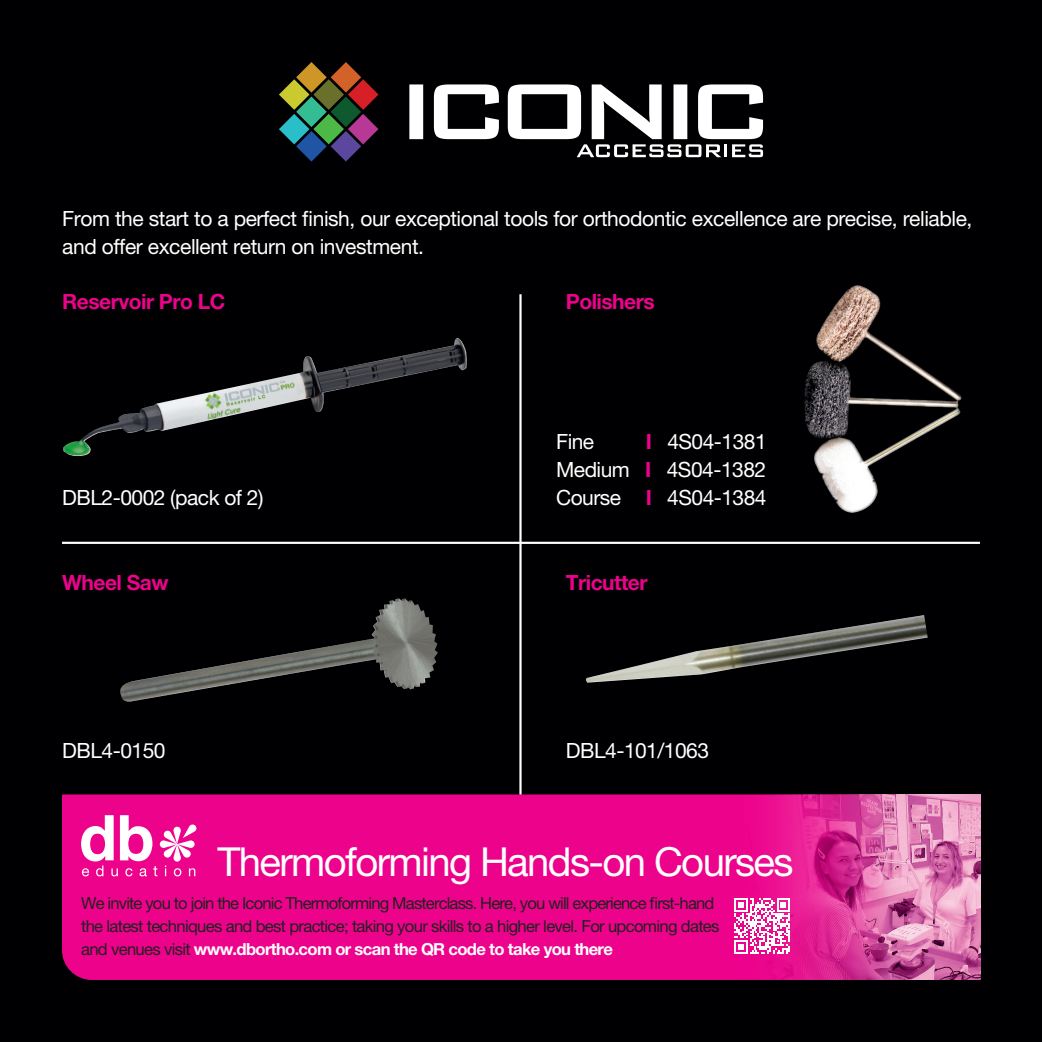
<style>
.page{position:relative;width:1042px;height:1042px;background:#000002}
.page>*{position:absolute;margin:0;border:0;box-sizing:border-box;transform-origin:0 0}
.t1{font:40.07px "Helvetica Neue LT Pro";letter-spacing:-.04em;color:#fff}
.t2{font:21px/28px "Helvetica Neue LT Pro";letter-spacing:-.02em;color:#fff}
.t3{font:700 21px "Helvetica Neue LT Pro";letter-spacing:-.025em;color:#ed028c}
.t4{font:16.62px/22.8px "Helvetica Neue LT Pro";letter-spacing:-.04em;color:#231f20}
.s1{font-weight:700;color:#ed028c}
.s2{font-weight:700;color:#fff}
</style>
<div class="page">
<svg style="left:279px;top:62px;width:99px;height:100px"></svg>
<svg style="left:409px;top:84px;width:354px;height:73px"></svg>
<hr style="left:62px;top:542px;width:918px;height:2px;background:#fff">
<img style="left:63px;top:338px;width:404px;height:119px">
<img style="left:120px;top:598px;width:318px;height:103px">
<div style="left:62px;top:794px;width:651px;height:186px;background:#ed028c"></div>
<hr style="left:519px;top:294px;width:2px;height:500px;background:#fff">
<img style="left:713px;top:794px;width:267px;height:186px">
<svg style="left:81px;top:815px;width:115px;height:61px;background:#f35db5"></svg>
<svg style="left:734px;top:898px;width:56px;height:55px;background:#f693cd"></svg>
<img style="left:586px;top:615px;width:341px;height:67px">
<img style="left:804px;top:285px;width:158px;height:228px">
<p class="t2" style="left:62px;top:204px;width:911px">From the start to a perfect finish, our exceptional tools for orthodontic excellence are precise, reliable, and offer excellent return on investment.</p>
<p class="t3" style="left:62px;top:289px;width:164px">Reservoir Pro LC</p>
<p class="t3" style="left:566px;top:289px;width:90px">Polishers</p>
<p class="t2" style="left:62px;top:483px;width:203px">DBL2-0002 (pack of 2)</p>
<p class="t3" style="left:62px;top:569px;width:108px">Wheel Saw</p>
<p class="t2" style="left:62px;top:736px;width:105px">DBL4-0150</p>
<p class="t2" style="left:556px;top:427px;width:212px;text-align:justify;text-indent:90px"><span class="s1">I</span> 4S04-1381<br>Medium <span class="s1">I</span> 4S04-1382<br>Course <span class="s1">I</span> 4S04-1384</p>
<p class="t2" style="left:556px;top:427px;width:40px">Fine</p>
<p class="t3" style="left:566px;top:569px;width:83px">Tricutter</p>
<p class="t2" style="left:566px;top:736px;width:145px">DBL4-101/1063</p>
<h1 class="t1" style="left:218px;top:837px;width:577px">Thermoforming Hands-on Courses</h1>
<p class="t4" style="left:81px;top:892px;width:640px">We invite you to join the Iconic Thermoforming Masterclass. Here, you will experience first-hand the latest techniques and best practice; taking your skills to a higher level. For upcoming dates and venues visit <span class="s2">www.dbortho.com or scan the QR code to take you there</span></p>
</div>
